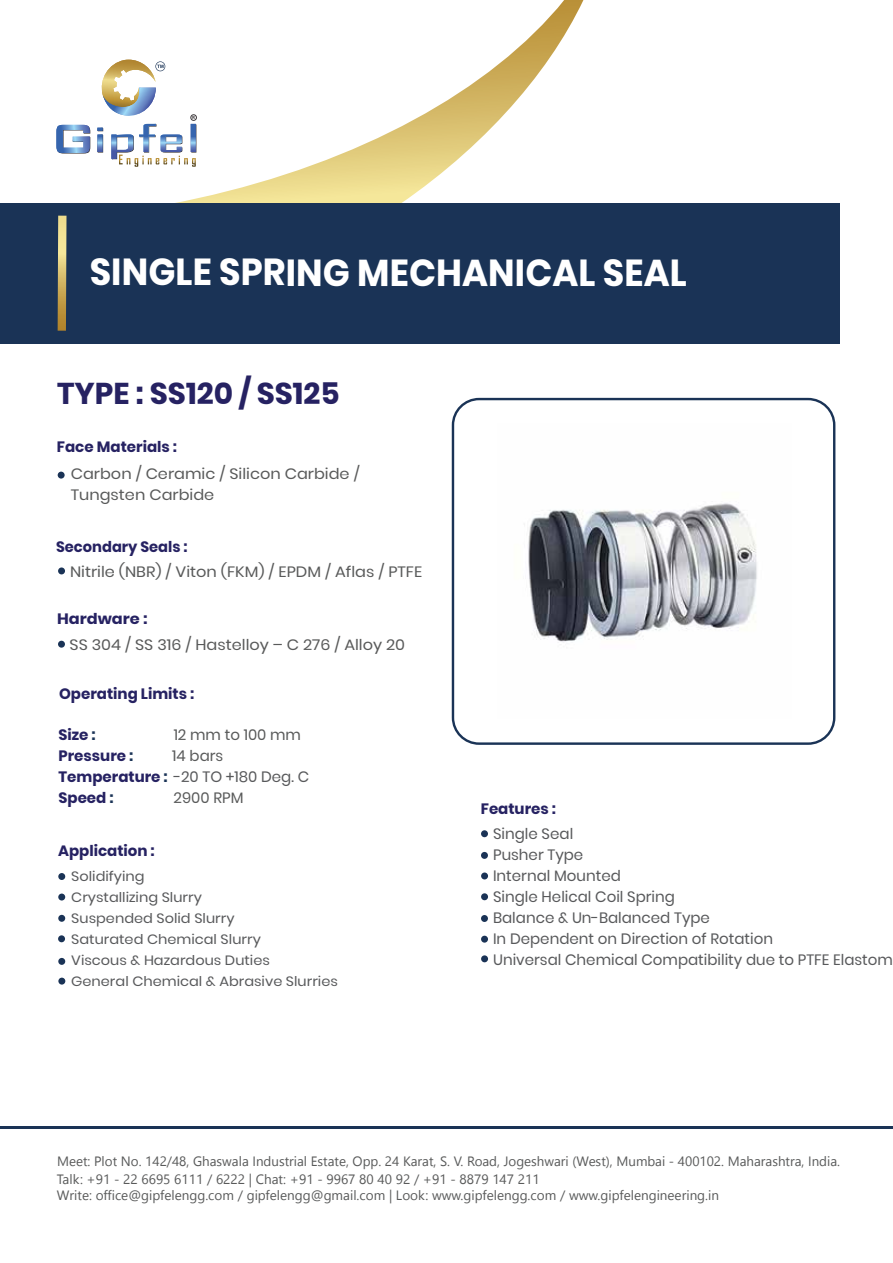
<style>
.page{position:relative;width:893px;height:1263px;background:#fff}
.page>*{position:absolute;margin:0;border:0;box-sizing:border-box;transform-origin:0 0}
.t1{font:700 37.5px "Poppins";color:#fff;scale:.95 1}
.t2{font:700 30px "Poppins";color:#262262}
.t3{font:15px/21px "Poppins";color:#58595b}
.t4{font:15px/21px "Poppins";color:#595a5a;scale:1.07 1}
.t5{font:700 15px/21px "Poppins";color:#262262}
.t6{font:15px "Poppins";color:#595a5a}
.t7{font:700 15px "Poppins";color:#262262;scale:1.07 1}
.t8{font:13.5px/17.9px "Nirmala UI";color:#595a5a}
.t9{font:13.5px/21px "Poppins";color:#58595b;scale:1.07 1}
.t10{font:700 4.2px "Arial";color:#383436}
.s1{color:#1a3356}
.s2{font-weight:400;color:#595a5a}
.s3{font-weight:400;color:#58595b}
</style>
<div class="page">
<svg style="left:61px;top:0;width:523px;height:203px"></svg>
<div style="left:0;top:203px;width:840px;height:140px;background:#1a3356"></div>
<div style="left:58px;top:472px;width:7px;height:7px;background:#1a3356;border-radius:50%"></div>
<div style="left:58px;top:567px;width:7px;height:7px;background:#1a3356;border-radius:50%"></div>
<div style="left:452px;top:398px;width:383px;height:347px;border:2px solid #1a3356;border-radius:26px"></div>
<svg style="left:56px;top:125px;width:34px;height:29px"></svg>
<svg style="left:97px;top:124px;width:99px;height:43px"></svg>
<div style="left:191px;top:114px;width:6px;height:7px;border:1px solid #383436;border-radius:50%"></div>
<svg style="left:58px;top:216px;width:9px;height:115px"></svg>
<hr style="left:0;top:1126px;width:893px;height:3px;background:#1a3356">
<div style="left:58px;top:641px;width:7px;height:7px;background:#1a3356;border-radius:50%"></div>
<div style="left:58px;top:873px;width:7px;height:7px;background:#1a3356;border-radius:50%"></div>
<div style="left:58px;top:893px;width:7px;height:7px;background:#1a3356;border-radius:50%"></div>
<div style="left:58px;top:915px;width:7px;height:7px;background:#1a3356;border-radius:50%"></div>
<div style="left:58px;top:935px;width:7px;height:7px;background:#1a3356;border-radius:50%"></div>
<div style="left:58px;top:958px;width:7px;height:7px;background:#1a3356;border-radius:50%"></div>
<div style="left:58px;top:978px;width:7px;height:6px;background:#1a3356;border-radius:50%"></div>
<div style="left:481px;top:830px;width:7px;height:7px;background:#1a3356;border-radius:50%"></div>
<div style="left:481px;top:852px;width:7px;height:7px;background:#1a3356;border-radius:50%"></div>
<div style="left:481px;top:872px;width:7px;height:7px;background:#1a3356;border-radius:50%"></div>
<div style="left:481px;top:893px;width:7px;height:7px;background:#1a3356;border-radius:50%"></div>
<div style="left:481px;top:915px;width:7px;height:7px;background:#1a3356;border-radius:50%"></div>
<div style="left:481px;top:936px;width:7px;height:7px;background:#1a3356;border-radius:50%"></div>
<div style="left:481px;top:955px;width:7px;height:7px;background:#1a3356;border-radius:50%"></div>
<img style="left:524px;top:503px;width:233px;height:140px">
<svg style="left:99px;top:60px;width:66px;height:57px"></svg>
<p class="t10" style="left:192px;top:115px;width:4px">R</p>
<h1 class="t1" style="left:90px;top:251px;width:630px">SINGLE SPRING MECHANICAL SEAL</h1>
<h2 class="t2" style="left:57px;top:376px;width:284px">TYPE : SS120 / SS125</h2>
<p class="t5" style="left:57px;top:437px;width:122px">Face Materials :</p>
<p class="t4" style="left:71px;top:463px;width:271px">Carbon / Ceramic / Silicon Carbide /<br>Tungsten Carbide</p>
<p class="t5" style="left:56px;top:536px;width:133px">Secondary Seals :</p>
<p class="t4" style="left:70px;top:561px;width:331px">Nitrile (NBR) / Viton (FKM) / EPDM / Aflas / PTFE</p>
<p class="t7" style="left:57px;top:610px;width:86px">Hardware :</p>
<p class="t4" style="left:70px;top:634px;width:315px">SS 304 / SS 316 / Hastelloy – C 276 / Alloy 20</p>
<p class="t5" style="left:59px;top:684px;width:137px">Operating Limits :</p>
<p class="t5" style="left:58px;top:724px;width:39px">Size <span class="s1">:</span></p>
<p class="t6" style="left:174px;top:726px;width:129px">12 mm to 100 mm</p>
<p class="t5" style="left:58px;top:745px;width:76px">Pressure <span class="s1">:</span></p>
<p class="t5" style="left:58px;top:745px;width:252px;text-indent:114px"><span class="s2">14 bars<br></span>Temperature <span class="s1">:</span> <span class="s3">-20 TO +180 Deg. C<br></span>Speed <span class="s1">:</span></p>
<p class="t6" style="left:174px;top:789px;width:71px">2900 RPM</p>
<p class="t5" style="left:58px;top:840px;width:98px">Application :</p>
<p class="t9" style="left:71px;top:866px;width:251px">Solidifying<br>Crystallizing Slurry<br>Suspended Solid Slurry<br>Saturated Chemical Slurry<br>Viscous &amp; Hazardous Duties<br>General Chemical &amp; Abrasive Slurries</p>
<p class="t5" style="left:481px;top:798px;width:77px">Features :</p>
<p class="t3" style="left:493px;top:823px;width:401px">Single Seal<br>Pusher Type<br>Internal Mounted<br>Single Helical Coil Spring<br>Balance &amp; Un-Balanced Type<br>In Dependent on Direction of Rotation<br>Universal Chemical Compatibility due to PTFE Elastom</p>
<p class="t8" style="left:57px;top:1151px;width:785px">Meet: Plot No. 142/48, Ghaswala Industrial Estate, Opp. 24 Karat, S. V. Road, Jogeshwari (West), Mumbai - 400102. Maharashtra, India.<br>Talk: +91 - 22 6695 6111 / 6222 | Chat: +91 - 9967 80 40 92 / +91 - 8879 147 211</p>
<p class="t8" style="left:57px;top:1185px;width:664px">Write: office@gipfelengg.com / gipfelengg@gmail.com | Look: www.gipfelengg.com / www.gipfelengineering.in</p>
</div>
